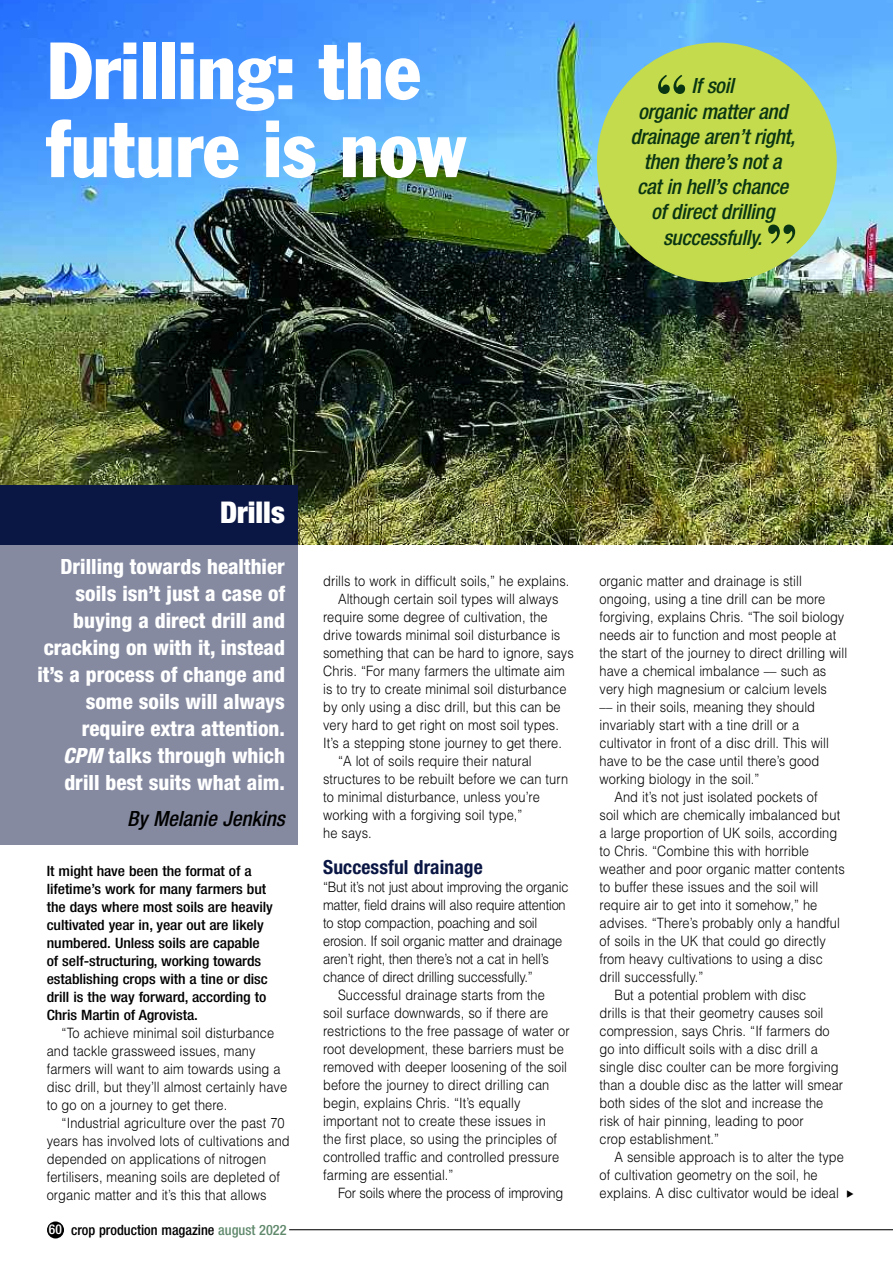
<style>
.page{position:relative;width:893px;height:1263px;background:#fff}
.page>*{position:absolute;margin:0;border:0;box-sizing:border-box;transform-origin:0 0}
.t1{font:condensed 79.5px/78px "Franklin Gothic";color:#fff}
.t2{font:700 58.95px "Bodoni BT";color:#0a3512}
.t3{font:900 condensed 30px "Helvetica Neue";color:#fff}
.t4{font:800 condensed 21px/27px "Helvetica Neue";color:#fff;text-align:right}
.t5{font:italic 500 condensed 21px/25.2px "Helvetica Neue";letter-spacing:-.015em;color:#0a3512;text-align:center}
.t6{font:italic 500 condensed 21px "Helvetica Neue";color:#000}
.t7{font:700 condensed 19.5px "Helvetica Neue";letter-spacing:.005em;color:#0a1643}
.t8{font:300 14.25px/18px "Helvetica";letter-spacing:.005em;color:#000;scale:.9 1}
.t9{font:500 condensed 14.25px/18px "Helvetica Neue";letter-spacing:-.005em;color:#000;scale:1.1 1}
.t10{font:300 14.25px "Helvetica";letter-spacing:-.015em;color:#000;scale:.9 1}
.t11{font:500 condensed 14.25px "Helvetica Neue";letter-spacing:-.005em;color:#000}
.s1{font-style:italic}
.s2{font-size:13.5px;color:#fff}
.s3{color:#60896c}
</style>
<div class="page">
<img style="left:0;top:0;width:893px;height:544px">
<div style="left:0;top:544px;width:298px;height:300px;background:#858aa1"></div>
<div style="left:0;top:485px;width:298px;height:59px;background:#0a1643"></div>
<div style="left:597px;top:43px;width:240px;height:239px;background:#c4db4d;border-radius:50%"></div>
<div style="left:47px;top:1221px;width:17px;height:17px;background:#000;border-radius:50%"></div>
<hr style="left:289px;top:1229px;width:604px;height:1px;background:#000">
<h1 class="t1" style="left:47px;top:38px;width:421px">Drilling: the future is now</h1>
<h2 class="t2" style="left:654px;top:76px;width:35px">“</h2>
<h3 class="t5" style="left:630px;top:75px;width:166px">If soil<br>organic matter and drainage aren’t right, then there’s not a cat in hell’s chance of direct drilling successfully.</h3>
<h2 class="t2" style="left:765px;top:225px;width:35px">”</h2>
<h3 class="t3" style="left:220px;top:501px;width:66px">Drills</h3>
<h3 class="t4" style="left:37px;top:555px;width:249px">Drilling towards healthier soils isn’t just a case of buying a direct drill and cracking on with it, instead it’s a process of change and some soils will always require extra attention.<br><span class="s1">CPM</span> talks through which drill best suits what aim.</h3>
<h3 class="t6" style="left:127px;top:811px;width:159px">By Melanie Jenkins</h3>
<p class="t9" style="left:47px;top:863px;width:207px">It might have been the format of a lifetime’s work for many farmers but the days where most soils are heavily cultivated year in, year out are likely numbered. Unless soils are capable of self-structuring, working towards establishing crops with a tine or disc drill is the way forward, according to Chris Martin of Agrovista.</p>
<p class="t8" style="left:47px;top:1024px;width:269px;text-indent:15px">“To achieve minimal soil disturbance and tackle grassweed issues, many farmers will want to aim towards using a disc drill, but they’ll almost certainly have to go on a journey to get there.</p>
<p class="t8" style="left:47px;top:1114px;width:271px;text-indent:15px">“Industrial agriculture over the past 70 years has involved lots of cultivations and depended on applications of nitrogen fertilisers, meaning soils are depleted of organic matter and it’s this that allows</p>
<p class="t11" style="left:49px;top:1225px;width:239px"><span class="s2">60</span> crop production magazine <span class="s3">august 2022</span></p>
<p class="t8" style="left:323px;top:572px;width:275px">drills to work in difficult soils,” he explains.</p>
<p class="t8" style="left:338px;top:590px;width:246px">Although certain soil types will always</p>
<p class="t8" style="left:323px;top:608px;width:251px">require some degree of cultivation, the</p>
<p class="t8" style="left:323px;top:626px;width:265px">drive towards minimal soil disturbance is</p>
<p class="t8" style="left:323px;top:644px;width:280px">something that can be hard to ignore, says</p>
<p class="t8" style="left:323px;top:662px;width:270px">Chris. “For many farmers the ultimate aim</p>
<p class="t8" style="left:323px;top:680px;width:272px">is to try to create minimal soil disturbance</p>
<p class="t8" style="left:323px;top:698px;width:265px">by only using a disc drill, but this can be</p>
<p class="t8" style="left:323px;top:716px;width:263px">very hard to get right on most soil types.</p>
<p class="t8" style="left:323px;top:734px;width:267px">It’s a stepping stone journey to get there.</p>
<p class="t8" style="left:338px;top:752px;width:217px">“A lot of soils require their natural</p>
<p class="t8" style="left:323px;top:770px;width:274px">structures to be rebuilt before we can turn</p>
<p class="t8" style="left:323px;top:788px;width:242px">to minimal disturbance, unless you’re</p>
<p class="t8" style="left:323px;top:806px;width:223px">working with a forgiving soil type,”</p>
<p class="t8" style="left:323px;top:824px;width:55px">he says.</p>
<h3 class="t7" style="left:323px;top:860px;width:161px">Successful drainage</h3>
<p class="t10" style="left:323px;top:879px;width:274px">“But it’s not just about improving the organic</p>
<p class="t10" style="left:323px;top:897px;width:271px">matter, field drains will also require attention</p>
<p class="t10" style="left:323px;top:915px;width:240px">to stop compaction, poaching and soil</p>
<p class="t10" style="left:323px;top:933px;width:267px">erosion. If soil organic matter and drainage</p>
<p class="t10" style="left:323px;top:951px;width:252px">aren’t right, then there’s not a cat in hell’s</p>
<p class="t10" style="left:323px;top:969px;width:234px">chance of direct drilling successfully.”</p>
<p class="t8" style="left:338px;top:986px;width:231px">Successful drainage starts from the</p>
<p class="t8" style="left:323px;top:1004px;width:252px">soil surface downwards, so if there are</p>
<p class="t8" style="left:323px;top:1022px;width:275px">restrictions to the free passage of water or</p>
<p class="t8" style="left:323px;top:1040px;width:269px">root development, these barriers must be</p>
<p class="t8" style="left:323px;top:1058px;width:273px">removed with deeper loosening of the soil</p>
<p class="t8" style="left:323px;top:1076px;width:253px">before the journey to direct drilling can</p>
<p class="t8" style="left:323px;top:1094px;width:221px">begin, explains Chris. “It’s equally</p>
<p class="t8" style="left:323px;top:1112px;width:249px">important not to create these issues in</p>
<p class="t8" style="left:323px;top:1130px;width:262px">the first place, so using the principles of</p>
<p class="t8" style="left:323px;top:1148px;width:264px">controlled traffic and controlled pressure</p>
<p class="t8" style="left:323px;top:1166px;width:146px">farming are essential.”</p>
<p class="t10" style="left:338px;top:1185px;width:252px">For soils where the process of improving</p>
<p class="t8" style="left:600px;top:572px;width:226px">organic matter and drainage is still</p>
<p class="t8" style="left:600px;top:590px;width:252px">ongoing, using a tine drill can be more</p>
<p class="t8" style="left:600px;top:608px;width:273px">forgiving, explains Chris. “The soil biology</p>
<p class="t8" style="left:600px;top:626px;width:264px">needs air to function and most people at</p>
<p class="t8" style="left:600px;top:644px;width:277px">the start of the journey to direct drilling will</p>
<p class="t8" style="left:600px;top:662px;width:253px">have a chemical imbalance –– such as</p>
<p class="t8" style="left:600px;top:680px;width:254px">very high magnesium or calcium levels</p>
<p class="t8" style="left:600px;top:698px;width:241px">–– in their soils, meaning they should</p>
<p class="t8" style="left:600px;top:716px;width:224px">invariably start with a tine drill or a</p>
<p class="t8" style="left:600px;top:734px;width:256px">cultivator in front of a disc drill. This will</p>
<p class="t8" style="left:600px;top:752px;width:246px">have to be the case until there’s good</p>
<p class="t8" style="left:600px;top:770px;width:179px">working biology in the soil.”</p>
<p class="t8" style="left:614px;top:788px;width:227px">And it’s not just isolated pockets of</p>
<p class="t8" style="left:600px;top:806px;width:269px">soil which are chemically imbalanced but</p>
<p class="t8" style="left:600px;top:824px;width:266px">a large proportion of UK soils, according</p>
<p class="t8" style="left:600px;top:842px;width:234px">to Chris. “Combine this with horrible</p>
<p class="t8" style="left:600px;top:860px;width:274px">weather and poor organic matter contents</p>
<p class="t8" style="left:600px;top:878px;width:244px">to buffer these issues and the soil will</p>
<p class="t8" style="left:600px;top:896px;width:243px">require air to get into it somehow,” he</p>
<p class="t8" style="left:600px;top:914px;width:269px">advises. “There’s probably only a handful</p>
<p class="t8" style="left:600px;top:932px;width:253px">of soils in the UK that could go directly</p>
<p class="t8" style="left:600px;top:950px;width:249px">from heavy cultivations to using a disc</p>
<p class="t8" style="left:600px;top:968px;width:117px">drill successfully.”</p>
<p class="t8" style="left:614px;top:986px;width:215px">But a potential problem with disc</p>
<p class="t8" style="left:600px;top:1004px;width:250px">drills is that their geometry causes soil</p>
<p class="t8" style="left:600px;top:1022px;width:257px">compression, says Chris. “If farmers do</p>
<p class="t8" style="left:600px;top:1040px;width:244px">go into difficult soils with a disc drill a</p>
<p class="t8" style="left:600px;top:1058px;width:267px">single disc coulter can be more forgiving</p>
<p class="t8" style="left:600px;top:1076px;width:272px">than a double disc as the latter will smear</p>
<p class="t8" style="left:600px;top:1094px;width:250px">both sides of the slot and increase the</p>
<p class="t8" style="left:600px;top:1112px;width:228px">risk of hair pinning, leading to poor</p>
<p class="t8" style="left:600px;top:1130px;width:134px">crop establishment.”</p>
<p class="t8" style="left:614px;top:1148px;width:256px">A sensible approach is to alter the type</p>
<p class="t8" style="left:600px;top:1166px;width:244px">of cultivation geometry on the soil, he</p>
<p class="t8" style="left:600px;top:1184px;width:267px">explains. A disc cultivator would be ideal</p>
</div>
